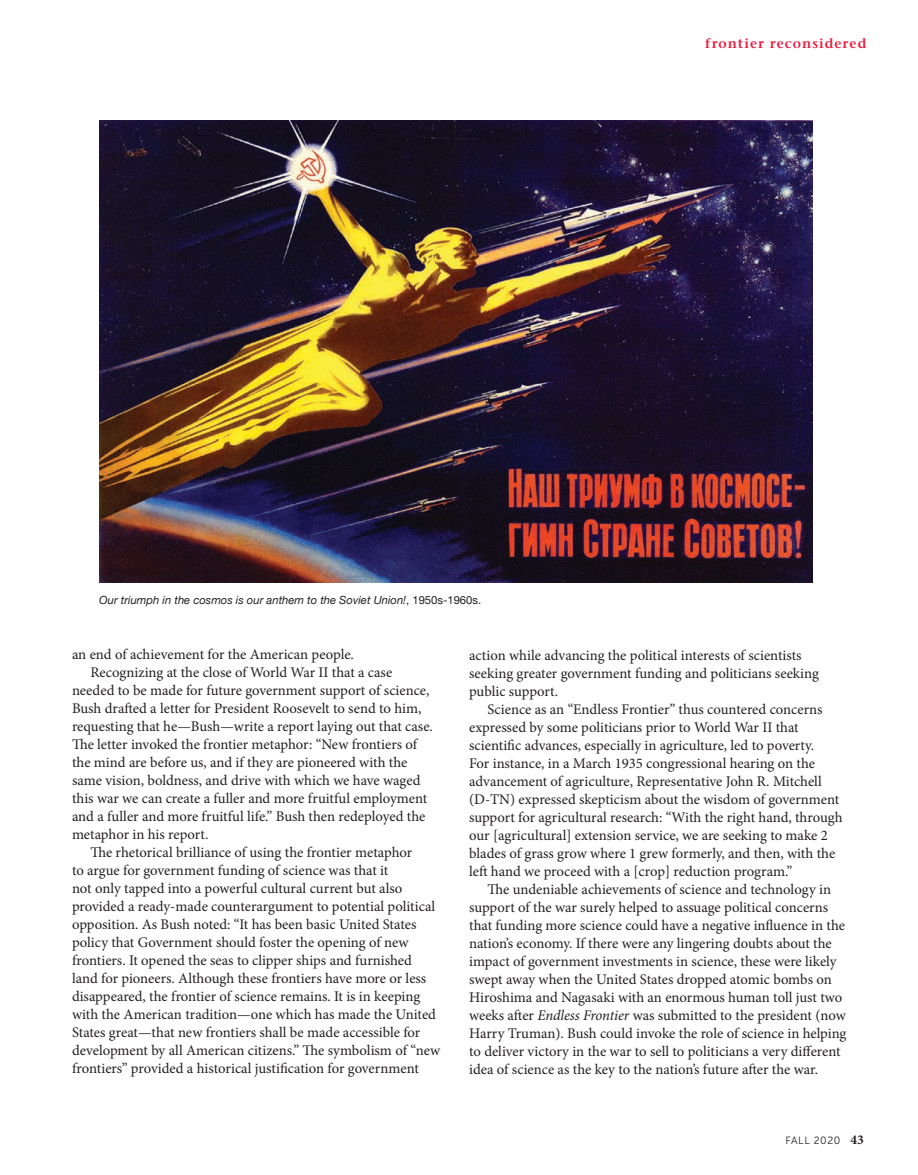
<style>
.page{position:relative;width:918px;height:1175px;background:#fff}
.page>*{position:absolute;margin:0;border:0;box-sizing:border-box;transform-origin:0 0}
.t1{font:14.7px/18px "Minion Pro";color:#231f20}
.t2{font:600 13.5px "Stone Serif";letter-spacing:.08em;color:#ed193d}
.t3{font:italic 11.25px "Helvetica Neue";color:#231f20}
.t4{font:10.5px "Museo Sans 300";letter-spacing:.055em;color:#231f20}
.s1{font-style:normal}
.s2{font-style:italic}
.s3{font-family:"Minion Pro";font-weight:700;font-size:13.5px}
</style>
<div class="page">
<img style="left:99px;top:120px;width:713px;height:462px">
<p class="t3" style="left:99px;top:592px;width:383px">Our triumph in the cosmos is our anthem to the Soviet Union!<span class="s1">, 1950s-1960s.</span></p>
<p class="t2" style="left:705px;top:35px;width:163px">frontier reconsidered</p>
<p class="t1" style="left:72px;top:646px;width:283px">an end of achievement for the American people.</p>
<p class="t1" style="left:90px;top:664px;width:304px">Recognizing at the close of World War II that a case</p>
<p class="t1" style="left:72px;top:681px;width:359px">needed to be made for future government support of science,</p>
<p class="t1" style="left:72px;top:699px;width:351px">Bush drafted a letter for President Roosevelt to send to him,</p>
<p class="t1" style="left:72px;top:717px;width:362px">requesting that he—Bush—write a report laying out that case.</p>
<p class="t1" style="left:72px;top:735px;width:347px">The letter invoked the frontier metaphor: “New frontiers of</p>
<p class="t1" style="left:72px;top:753px;width:337px">the mind are before us, and if they are pioneered with the</p>
<p class="t1" style="left:72px;top:771px;width:350px">same vision, boldness, and drive with which we have waged</p>
<p class="t1" style="left:72px;top:789px;width:357px">this war we can create a fuller and more fruitful employment</p>
<p class="t1" style="left:72px;top:807px;width:355px">and a fuller and more fruitful life.” Bush then redeployed the</p>
<p class="t1" style="left:72px;top:825px;width:138px">metaphor in his report.</p>
<p class="t1" style="left:90px;top:843px;width:323px">The rhetorical brilliance of using the frontier metaphor</p>
<p class="t1" style="left:72px;top:861px;width:318px">to argue for government funding of science was that it</p>
<p class="t1" style="left:72px;top:879px;width:332px">not only tapped into a powerful cultural current but also</p>
<p class="t1" style="left:72px;top:897px;width:365px">provided a ready-made counterargument to potential political</p>
<p class="t1" style="left:72px;top:915px;width:346px">opposition. As Bush noted: “It has been basic United States</p>
<p class="t1" style="left:72px;top:933px;width:338px">policy that Government should foster the opening of new</p>
<p class="t1" style="left:72px;top:951px;width:342px">frontiers. It opened the seas to clipper ships and furnished</p>
<p class="t1" style="left:72px;top:969px;width:356px">land for pioneers. Although these frontiers have more or less</p>
<p class="t1" style="left:72px;top:987px;width:350px">disappeared, the frontier of science remains. It is in keeping</p>
<p class="t1" style="left:72px;top:1005px;width:366px">with the American tradition—one which has made the United</p>
<p class="t1" style="left:72px;top:1023px;width:350px">States great—that new frontiers shall be made accessible for</p>
<p class="t1" style="left:72px;top:1041px;width:370px">development by all American citizens.” The symbolism of “new</p>
<p class="t1" style="left:72px;top:1059px;width:348px">frontiers” provided a historical justification for government</p>
<p class="t1" style="left:469px;top:646px;width:351px">action while advancing the political interests of scientists seeking greater government funding and politicians seeking public support.</p>
<p class="t1" style="left:469px;top:700px;width:375px;text-indent:18px">Science as an “Endless Frontier” thus countered concerns expressed by some politicians prior to World War II that scientific advances, especially in agriculture, led to poverty.<br>For instance, in a March 1935 congressional hearing on the advancement of agriculture, Representative John R. Mitchell (D-TN) expressed skepticism about the wisdom of government support for agricultural research: “With the right hand, through our [agricultural] extension service, we are seeking to make 2 blades of grass grow where 1 grew formerly, and then, with the left hand we proceed with a [crop] reduction program.”</p>
<p class="t1" style="left:469px;top:880px;width:379px;text-indent:18px">The undeniable achievements of science and technology in support of the war surely helped to assuage political concerns that funding more science could have a negative influence in the nation’s economy. If there were any lingering doubts about the impact of government investments in science, these were likely swept away when the United States dropped atomic bombs on Hiroshima and Nagasaki with an enormous human toll just two weeks after <span class="s2">Endless Frontier</span> was submitted to the president (now Harry Truman). Bush could invoke the role of science in helping to deliver victory in the war to sell to politicians a very different idea of science as the key to the nation’s future after the war.</p>
<p class="t4" style="left:785px;top:1135px;width:80px">FALL 2020 <span class="s3">43</span></p>
</div>
